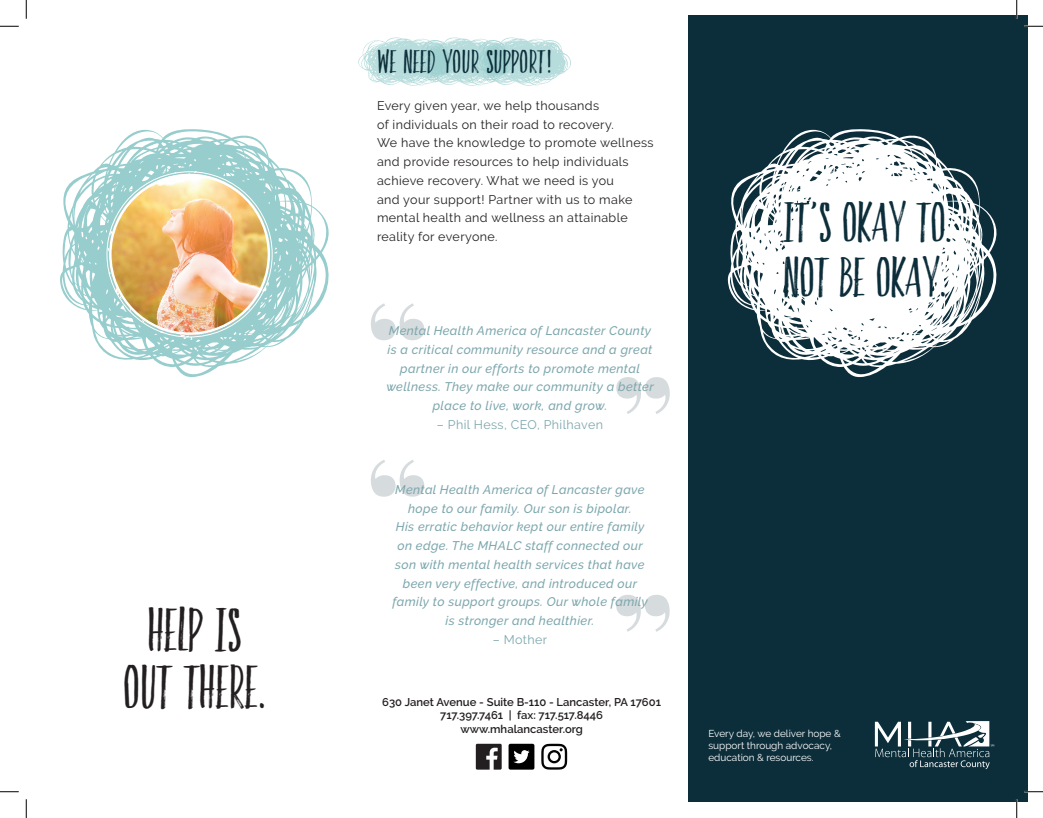
<style>
.page{position:relative;width:1043px;height:818px;background:#fff}
.page>*{position:absolute;margin:0;border:0;box-sizing:border-box;transform-origin:0 0}
.t1{font:42.5px "Faith And Glory Two";letter-spacing:.02em;color:#231f20}
.t2{font:38.75px "Faith And Glory Two";letter-spacing:.02em;color:#0c2e3a}
.t3{font:22.5px "Faith And Glory Two";letter-spacing:.03em;color:#0c2e3a}
.t4{font:italic 500 12.5px/18.8px "Raleway";letter-spacing:.03em;color:#7da7ad;text-align:center}
.t5{font:12.5px/18.8px "Raleway";letter-spacing:.03em;color:#231f20}
.t6{font:12.5px "Raleway";letter-spacing:.03em;color:#7da7ad}
.t7{font:600 11.25px/13.5px "Raleway";color:#231f20;text-align:center}
.t8{font:10px/12px "Raleway";color:#fff}
</style>
<div class="page">
<svg style="left:371px;top:303px;width:53px;height:37px"></svg>
<svg style="left:616px;top:595px;width:53px;height:36px"></svg>
<svg style="left:371px;top:460px;width:53px;height:36px"></svg>
<svg style="left:616px;top:377px;width:53px;height:37px"></svg>
<svg style="left:358px;top:37px;width:213px;height:49px"></svg>
<div style="left:688px;top:16px;width:340px;height:786px;background:#0c2e3a"></div>
<svg style="left:874px;top:721px;width:120px;height:48px"></svg>
<svg style="left:60px;top:129px;width:269px;height:248px"></svg>
<svg style="left:727px;top:129px;width:270px;height:248px;fill:#fff"></svg>
<svg style="left:476px;top:743px;width:25px;height:26px"></svg>
<svg style="left:541px;top:743px;width:26px;height:26px"></svg>
<svg style="left:508px;top:743px;width:26px;height:26px"></svg>
<img style="left:109px;top:174px;width:161px;height:161px;border-radius:80px">
<svg style="left:0;top:25px;width:19px;height:2px"></svg>
<svg style="left:1024px;top:25px;width:18px;height:2px"></svg>
<svg style="left:0;top:791px;width:19px;height:1px"></svg>
<svg style="left:1024px;top:790px;width:18px;height:2px"></svg>
<svg style="left:25px;top:0;width:2px;height:19px"></svg>
<svg style="left:25px;top:799px;width:2px;height:19px"></svg>
<svg style="left:1015px;top:0;width:2px;height:19px"></svg>
<svg style="left:1015px;top:799px;width:2px;height:19px"></svg>
<p class="t1" style="left:148px;top:598px;width:94px">HELP IS</p>
<p class="t1" style="left:123px;top:655px;width:143px">OUT THERE.</p>
<p class="t3" style="left:377px;top:45px;width:175px">WE NEED YOUR SUPPORT!</p>
<p class="t5" style="left:377px;top:96px;width:278px">Every given year, we help thousands<br>of individuals on their road to recovery.<br>We have the knowledge to promote wellness and provide resources to help individuals achieve recovery. What we need is you<br>and your support! Partner with us to make mental health and wellness an attainable reality for everyone.</p>
<p class="t4" style="left:386px;top:321px;width:269px">Mental Health America of Lancaster County is a critical community resource and a great partner in our efforts to promote mental wellness. They make our community a better place to live, work, and grow.</p>
<p class="t6" style="left:437px;top:417px;width:168px">– Phil Hess, CEO, Philhaven</p>
<p class="t4" style="left:392px;top:480px;width:257px">Mental Health America of Lancaster gave hope to our family. Our son is bipolar.<br>His erratic behavior kept our entire family on edge. The MHALC staff connected our son with mental health services that have been very effective, and introduced our family to support groups. Our whole family is stronger and healthier.</p>
<p class="t6" style="left:493px;top:632px;width:56px">– Mother</p>
<p class="t7" style="left:382px;top:695px;width:280px">630 Janet Avenue - Suite B-110 - Lancaster, PA 17601<br>717.397.7461 | fax: 717.517.8446</p>
<p class="t7" style="left:460px;top:722px;width:124px">www.mhalancaster.org</p>
<p class="t2" style="left:784px;top:194px;width:163px">IT’S OKAY TO</p>
<p class="t2" style="left:783px;top:249px;width:164px">NOT BE OKAY.</p>
<p class="t8" style="left:708px;top:727px;width:134px">Every day, we deliver hope &amp; support through advocacy, education &amp; resources.</p>
</div>
